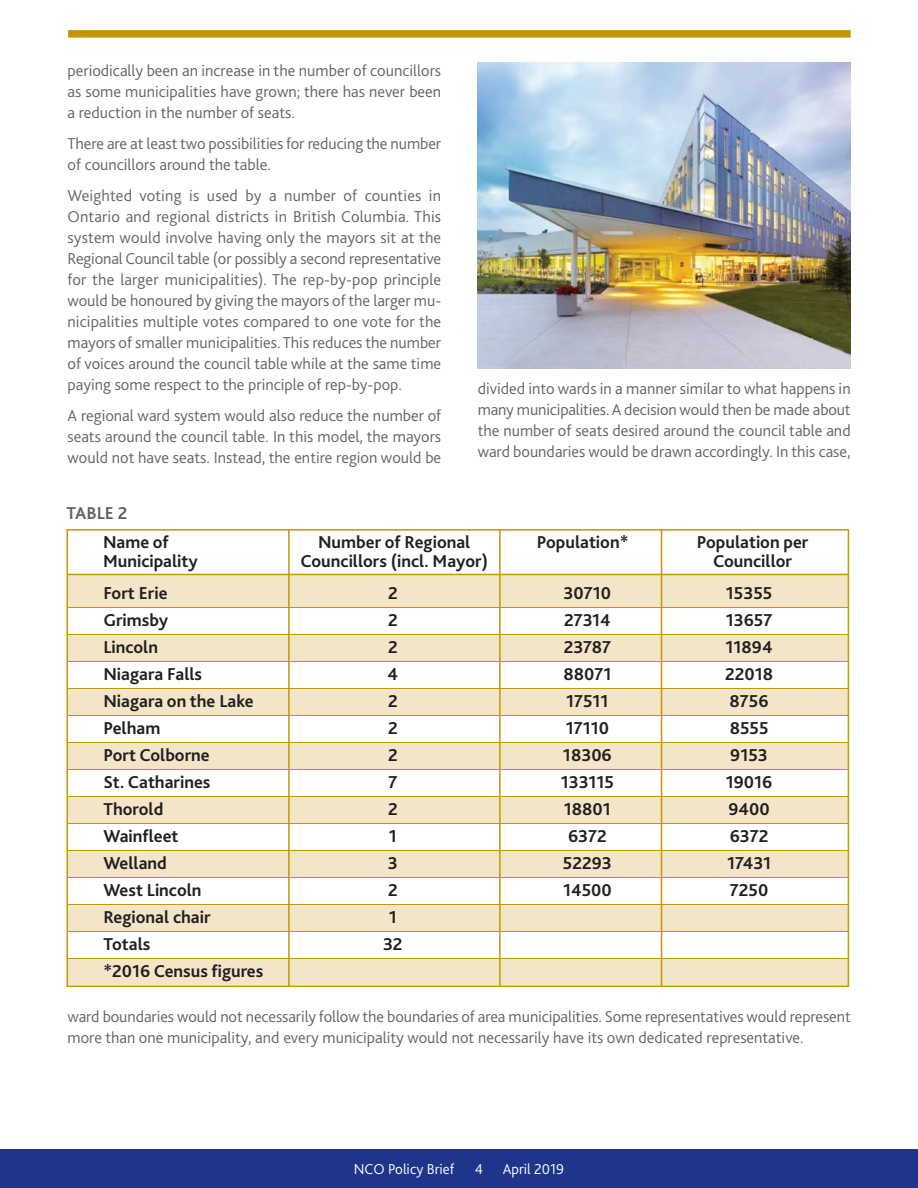
<style>
.page{position:relative;width:918px;height:1188px;background:#fff}
.page>*{position:absolute;margin:0;border:0;box-sizing:border-box;transform-origin:0 0}
.t1{font:700 18px "Bliss 2";color:#231f20}
.t2{font:700 18px "Bliss 2";color:#636366}
.t3{font:300 16.5px/21px "Bliss 2";color:#636366;text-align:justify}
.t4{font:300 15px "Bliss 2";color:#fff}
</style>
<div class="page">
<div style="left:0;top:1149px;width:918px;height:39px;background:#1e358b"></div>
<div style="left:68px;top:30px;width:783px;height:8px;background:#c49608"></div>
<div style="left:68px;top:575px;width:780px;height:32px;background:#f3e5c7"></div>
<div style="left:68px;top:635px;width:780px;height:26px;background:#f3e5c7"></div>
<div style="left:68px;top:689px;width:780px;height:26px;background:#f3e5c7"></div>
<div style="left:68px;top:743px;width:780px;height:26px;background:#f3e5c7"></div>
<div style="left:68px;top:797px;width:780px;height:26px;background:#f3e5c7"></div>
<div style="left:68px;top:851px;width:780px;height:26px;background:#f3e5c7"></div>
<div style="left:68px;top:905px;width:780px;height:26px;background:#f3e5c7"></div>
<div style="left:68px;top:959px;width:780px;height:26px;background:#f3e5c7"></div>
<div style="left:66px;top:529px;width:783px;height:458px;border:2px solid #c49608"></div>
<hr style="left:68px;top:574px;width:781px;height:1px;background:#c49608">
<hr style="left:68px;top:607px;width:781px;height:1px;background:#c49608">
<hr style="left:68px;top:634px;width:781px;height:1px;background:#c49608">
<hr style="left:68px;top:661px;width:781px;height:1px;background:#c49608">
<hr style="left:68px;top:688px;width:781px;height:1px;background:#c49608">
<hr style="left:68px;top:715px;width:781px;height:1px;background:#c49608">
<hr style="left:68px;top:742px;width:781px;height:1px;background:#c49608">
<hr style="left:68px;top:769px;width:781px;height:1px;background:#c49608">
<hr style="left:68px;top:796px;width:781px;height:1px;background:#c49608">
<hr style="left:68px;top:823px;width:781px;height:1px;background:#c49608">
<hr style="left:68px;top:850px;width:781px;height:1px;background:#c49608">
<hr style="left:68px;top:877px;width:781px;height:1px;background:#c49608">
<hr style="left:68px;top:904px;width:781px;height:1px;background:#c49608">
<hr style="left:68px;top:931px;width:781px;height:1px;background:#c49608">
<hr style="left:68px;top:958px;width:781px;height:1px;background:#c49608">
<hr style="left:288px;top:530px;width:2px;height:456px;background:#c49608">
<hr style="left:499px;top:530px;width:2px;height:456px;background:#c49608">
<hr style="left:661px;top:529px;width:1px;height:457px;background:#c49608">
<img style="left:478px;top:63px;width:373px;height:305px">
<p class="t3" style="left:68px;top:61px;width:375px">periodically been an increase in the number of councillors as some municipalities have grown; there has never been a reduction in the number of seats.</p>
<p class="t3" style="left:68px;top:134px;width:375px">There are at least two possibilities for reducing the number of councillors around the table.</p>
<p class="t3" style="left:68px;top:187px;width:375px">Weighted voting is used by a number of counties in Ontario and regional districts in British Columbia. This system would involve having only the mayors sit at the Regional Council table (or possibly a second representative for the larger municipalities). The rep-by-pop principle would be honoured by giving the mayors of the larger mu&shy;nicipalities multiple votes compared to one vote for the mayors of smaller municipalities. This reduces the number of voices around the council table while at the same time paying some respect to the principle of rep-by-pop.</p>
<p class="t3" style="left:68px;top:407px;width:375px">A regional ward system would also reduce the number of seats around the council table. In this model, the mayors would not have seats. Instead, the entire region would be</p>
<p class="t2" style="left:66px;top:506px;width:62px">TABLE 2</p>
<p class="t3" style="left:478px;top:380px;width:375px">divided into wards in a manner similar to what happens in many municipalities. A decision would then be made about the number of seats desired around the council table and ward boundaries would be drawn accordingly. In this case,</p>
<p class="t1" style="left:103px;top:535px;width:67px">Name of</p>
<p class="t1" style="left:318px;top:535px;width:154px">Number of Regional</p>
<p class="t1" style="left:537px;top:535px;width:93px">Population*</p>
<p class="t1" style="left:697px;top:535px;width:113px">Population per</p>
<p class="t1" style="left:103px;top:555px;width:96px">Municipality</p>
<p class="t1" style="left:301px;top:555px;width:189px">Councillors (incl. Mayor)</p>
<p class="t1" style="left:713px;top:555px;width:81px">Councillor</p>
<p class="t1" style="left:103px;top:587px;width:66px">Fort Erie</p>
<p class="t1" style="left:388px;top:587px;width:11px">2</p>
<p class="t1" style="left:564px;top:587px;width:49px">30710</p>
<p class="t1" style="left:726px;top:587px;width:48px">15355</p>
<p class="t1" style="left:103px;top:614px;width:66px">Grimsby</p>
<p class="t1" style="left:388px;top:614px;width:11px">2</p>
<p class="t1" style="left:564px;top:614px;width:48px">27314</p>
<p class="t1" style="left:726px;top:614px;width:48px">13657</p>
<p class="t1" style="left:103px;top:641px;width:56px">Lincoln</p>
<p class="t1" style="left:388px;top:641px;width:11px">2</p>
<p class="t1" style="left:564px;top:641px;width:49px">23787</p>
<p class="t1" style="left:726px;top:641px;width:48px">11894</p>
<p class="t1" style="left:103px;top:668px;width:100px">Niagara Falls</p>
<p class="t1" style="left:388px;top:668px;width:12px">4</p>
<p class="t1" style="left:563px;top:668px;width:49px">88071</p>
<p class="t1" style="left:725px;top:668px;width:49px">22018</p>
<p class="t1" style="left:103px;top:695px;width:152px">Niagara on the Lake</p>
<p class="t1" style="left:388px;top:695px;width:11px">2</p>
<p class="t1" style="left:566px;top:695px;width:44px">17511</p>
<p class="t1" style="left:730px;top:695px;width:41px">8756</p>
<p class="t1" style="left:103px;top:722px;width:59px">Pelham</p>
<p class="t1" style="left:388px;top:722px;width:11px">2</p>
<p class="t1" style="left:566px;top:722px;width:45px">17110</p>
<p class="t1" style="left:730px;top:722px;width:40px">8555</p>
<p class="t1" style="left:103px;top:749px;width:108px">Port Colborne</p>
<p class="t1" style="left:388px;top:749px;width:11px">2</p>
<p class="t1" style="left:563px;top:749px;width:50px">18306</p>
<p class="t1" style="left:730px;top:749px;width:39px">9153</p>
<p class="t1" style="left:103px;top:776px;width:109px">St. Catharines</p>
<p class="t1" style="left:388px;top:776px;width:10px">7</p>
<p class="t1" style="left:561px;top:776px;width:55px">133115</p>
<p class="t1" style="left:726px;top:776px;width:48px">19016</p>
<p class="t1" style="left:103px;top:803px;width:61px">Thorold</p>
<p class="t1" style="left:388px;top:803px;width:11px">2</p>
<p class="t1" style="left:564px;top:803px;width:48px">18801</p>
<p class="t1" style="left:729px;top:803px;width:43px">9400</p>
<p class="t1" style="left:103px;top:830px;width:77px">Wainfleet</p>
<p class="t1" style="left:389px;top:830px;width:10px">1</p>
<p class="t1" style="left:568px;top:830px;width:40px">6372</p>
<p class="t1" style="left:730px;top:830px;width:40px">6372</p>
<p class="t1" style="left:103px;top:857px;width:65px">Welland</p>
<p class="t1" style="left:388px;top:857px;width:12px">3</p>
<p class="t1" style="left:563px;top:857px;width:50px">52293</p>
<p class="t1" style="left:727px;top:857px;width:45px">17431</p>
<p class="t1" style="left:103px;top:884px;width:100px">West Lincoln</p>
<p class="t1" style="left:388px;top:884px;width:11px">2</p>
<p class="t1" style="left:563px;top:884px;width:50px">14500</p>
<p class="t1" style="left:730px;top:884px;width:40px">7250</p>
<p class="t1" style="left:103px;top:911px;width:109px">Regional chair</p>
<p class="t1" style="left:389px;top:911px;width:10px">1</p>
<p class="t1" style="left:103px;top:938px;width:48px">Totals</p>
<p class="t1" style="left:383px;top:938px;width:21px">32</p>
<p class="t1" style="left:103px;top:965px;width:162px">*2016 Census figures</p>
<p class="t3" style="left:68px;top:1008px;width:785px">ward boundaries would not necessarily follow the boundaries of area municipalities. Some representatives would represent more than one municipality, and every municipality would not necessarily have its own dedicated representative.</p>
<p class="t4" style="left:336px;top:1163px;width:102px">NCO Policy Brief</p>
<p class="t4" style="left:354px;top:1163px;width:111px">NCO Policy Brief 1</p>
<p class="t4" style="left:475px;top:1163px;width:109px">4September 2018</p>
<p class="t4" style="left:503px;top:1163px;width:63px">April 2019</p>
</div>
